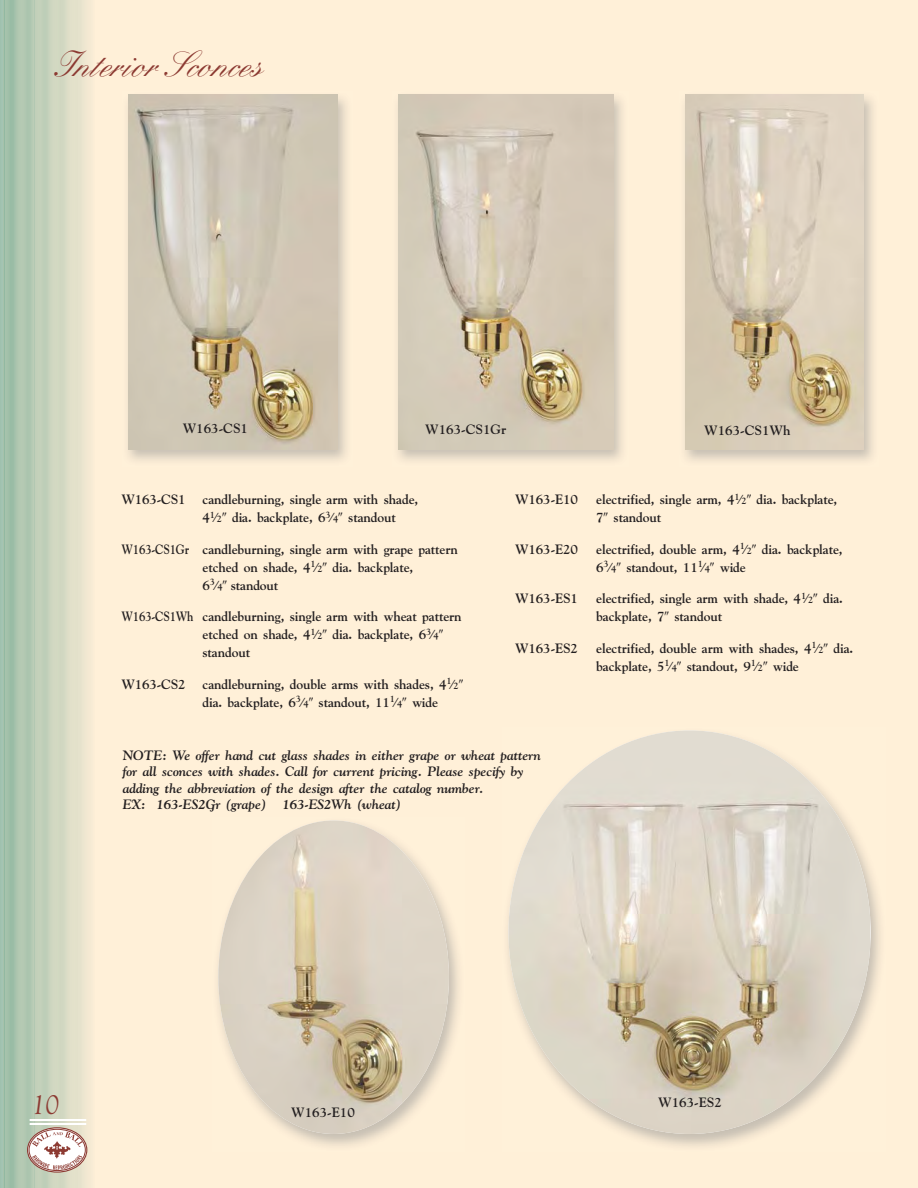
<style>
.page{position:relative;width:918px;height:1188px;background:#fff}
.page>*{position:absolute;margin:0;border:0;box-sizing:border-box;transform-origin:0 0}
.t1{font:500 36px "Kuenstler Script";color:#8c3a32}
.t2{font:italic 27px "Goudy";color:#8c3a32}
.t3{font:700 13.5px/18px "Goudy";letter-spacing:-.01em;color:#231f20}
.t4{font:italic 700 13.5px/16.5px "Goudy";letter-spacing:-.01em;color:#231f20}
.t5{font:700 13.5px/18px "Goudy";letter-spacing:-.01em;color:#231f20;scale:.85 1}
.s1{font-size:9.45px}
.s2{font-family:"Universal Greekwith Math Pi";font-weight:400}
</style>
<div class="page">
<div style="left:3px;top:0;width:915px;height:1188px;background:#fff0d8"></div>
<img style="left:508px;top:757px;width:372px;height:389px">
<hr style="left:90px;top:0;width:4px;height:1188px;background:#f8ecd5">
<hr style="left:88px;top:0;width:4px;height:1188px;background:#f4e9d3">
<hr style="left:85px;top:0;width:4px;height:1188px;background:#f0e7d1">
<hr style="left:82px;top:0;width:4px;height:1188px;background:#ebe5cf">
<hr style="left:79px;top:0;width:4px;height:1188px;background:#e7e3cd">
<hr style="left:75px;top:0;width:4px;height:1188px;background:#e3e0ca">
<hr style="left:71px;top:0;width:4px;height:1188px;background:#dedec8">
<hr style="left:69px;top:0;width:4px;height:1188px;background:#e2e0ca">
<hr style="left:65px;top:0;width:4px;height:1188px;background:#deddc7">
<hr style="left:63px;top:0;width:4px;height:1188px;background:#d4d9c3">
<hr style="left:60px;top:0;width:3px;height:1188px;background:#d1d7c1">
<hr style="left:56px;top:0;width:4px;height:1188px;background:#ccd6bf">
<hr style="left:54px;top:0;width:4px;height:1188px;background:#d3d8c2">
<hr style="left:50px;top:0;width:4px;height:1188px;background:#d1d7c1">
<hr style="left:48px;top:0;width:4px;height:1188px;background:#cdd5bf">
<hr style="left:46px;top:0;width:4px;height:1188px;background:#c9d3bd">
<hr style="left:45px;top:0;width:4px;height:1188px;background:#c0cfb9">
<hr style="left:41px;top:0;width:4px;height:1188px;background:#bccdb7">
<hr style="left:38px;top:0;width:4px;height:1188px;background:#c3d1ba">
<hr style="left:34px;top:0;width:4px;height:1188px;background:#c2d0b9">
<hr style="left:31px;top:0;width:4px;height:1188px;background:#b0c7b1">
<hr style="left:30px;top:0;width:4px;height:1188px;background:#bccdb7">
<hr style="left:29px;top:0;width:4px;height:1188px;background:#b5cab3">
<hr style="left:28px;top:0;width:3px;height:1188px;background:#adc6b0">
<hr style="left:24px;top:0;width:4px;height:1188px;background:#a9c3ad">
<hr style="left:22px;top:0;width:4px;height:1188px;background:#b1c7b1">
<hr style="left:20px;top:0;width:4px;height:1188px;background:#b4c9b3">
<hr style="left:16px;top:0;width:4px;height:1188px;background:#b2c8b1">
<hr style="left:14px;top:0;width:4px;height:1188px;background:#acc5ae">
<hr style="left:12px;top:0;width:4px;height:1188px;background:#a3c1ab">
<hr style="left:11px;top:0;width:3px;height:1188px;background:#9bbda6">
<hr style="left:7px;top:0;width:4px;height:1188px;background:#97bba4">
<hr style="left:6px;top:0;width:4px;height:1188px;background:#9ebea7">
<hr style="left:4px;top:0;width:4px;height:1188px;background:#a5c2ab">
<hr style="left:1px;top:0;width:4px;height:1188px;background:#90b7a1">
<hr style="left:0;top:0;width:4px;height:1188px;background:#a6c2ab">
<hr style="left:0;top:0;width:3px;height:1188px;background:#8eb6a0">
<svg style="left:27px;top:1127px;width:61px;height:46px"></svg>
<hr style="left:30px;top:1119px;width:56px;height:2px;background:#fff">
<hr style="left:30px;top:1123px;width:56px;height:2px;background:#fff">
<img style="left:128px;top:94px;width:210px;height:355px">
<img style="left:686px;top:94px;width:178px;height:355px">
<img style="left:398px;top:94px;width:216px;height:355px">
<img style="left:218px;top:829px;width:241px;height:317px">
<img style="left:218px;top:820px;width:231px;height:314px;border-radius:50%">
<img style="left:509px;top:730px;width:361px;height:404px;border-radius:50%">
<p class="t1" style="left:54px;top:54px;width:210px">Interior Sconces</p>
<p class="t3" style="left:183px;top:421px;width:67px">W163-CS1</p>
<p class="t3" style="left:425px;top:422px;width:83px">W163-CS1Gr</p>
<p class="t3" style="left:704px;top:423px;width:88px">W163-CS1Wh</p>
<p class="t3" style="left:203px;top:492px;width:217px;text-indent:-81px">W163-CS1 candleburning, single arm with shade,<br>4<sup>1</sup>⁄<span class="s1">2</span><span class="s2">-</span> dia. backplate, 6<sup>3</sup>⁄<span class="s1">4</span><span class="s2">-</span> standout</p>
<p class="t5" style="left:202px;top:541px;width:302px;text-indent:-81px">W163-CS1Gr candleburning, single arm with grape pattern etched on shade, 4<sup>1</sup>⁄<span class="s1">2</span><span class="s2">-</span> dia. backplate,<br>6<sup>3</sup>⁄<span class="s1">4</span><span class="s2">-</span> standout</p>
<p class="t5" style="left:202px;top:609px;width:307px;text-indent:-81px">W163-CS1Wh candleburning, single arm with wheat pattern etched on shade, 4<sup>1</sup>⁄<span class="s1">2</span><span class="s2">-</span> dia. backplate, 6<sup>3</sup>⁄<span class="s1">4</span><span class="s2">- </span>standout</p>
<p class="t3" style="left:202px;top:676px;width:262px;text-indent:-81px">W163-CS2 candleburning, double arms with shades, 4<sup>1</sup>⁄<span class="s1">2</span><span class="s2">- </span>dia. backplate, 6<sup>3</sup>⁄<span class="s1">4</span><span class="s2">-</span> standout, 11<sup>1</sup>⁄<span class="s1">4</span><span class="s2">-</span> wide</p>
<p class="t3" style="left:515px;top:492px;width:64px">W163-E10</p>
<p class="t3" style="left:596px;top:492px;width:243px">electrified, single arm, 4<sup>1</sup>⁄<span class="s1">2</span><span class="s2">-</span> dia. backplate,<br>7<span class="s2">-</span> standout</p>
<p class="t3" style="left:515px;top:541px;width:64px">W163-E20</p>
<p class="t3" style="left:596px;top:541px;width:248px">electrified, double arm, 4<sup>1</sup>⁄<span class="s1">2</span><span class="s2">-</span> dia. backplate,<br>6<sup>3</sup>⁄<span class="s1">4</span><span class="s2">-</span> standout, 11<sup>1</sup>⁄<span class="s1">4</span><span class="s2">-</span> wide</p>
<p class="t3" style="left:515px;top:591px;width:64px">W163-ES1</p>
<p class="t3" style="left:596px;top:591px;width:248px">electrified, single arm with shade, 4<sup>1</sup>⁄<span class="s1">2</span><span class="s2">-</span> dia. backplate, 7<span class="s2">-</span> standout</p>
<p class="t3" style="left:515px;top:640px;width:64px">W163-ES2</p>
<p class="t3" style="left:596px;top:640px;width:259px">electrified, double arm with shades, 4<sup>1</sup>⁄<span class="s1">2</span><span class="s2">-</span> dia. backplate, 5<sup>1</sup>⁄<span class="s1">4</span><span class="s2">-</span> standout, 9<sup>1</sup>⁄<span class="s1">2</span><span class="s2">-</span> wide</p>
<p class="t4" style="left:123px;top:748px;width:420px">NOTE: We offer hand cut glass shades in either grape or wheat pattern for all sconces with shades. Call for current pricing. Please specify by adding the abbreviation of the design after the catalog number.<br>EX: 163-ES2Gr (grape) 163-ES2Wh (wheat)</p>
<p class="t2" style="left:32px;top:1093px;width:29px">10</p>
<p class="t3" style="left:291px;top:1104px;width:65px">W163-E10</p>
<p class="t3" style="left:658px;top:1095px;width:65px">W163-ES2</p>
</div>
